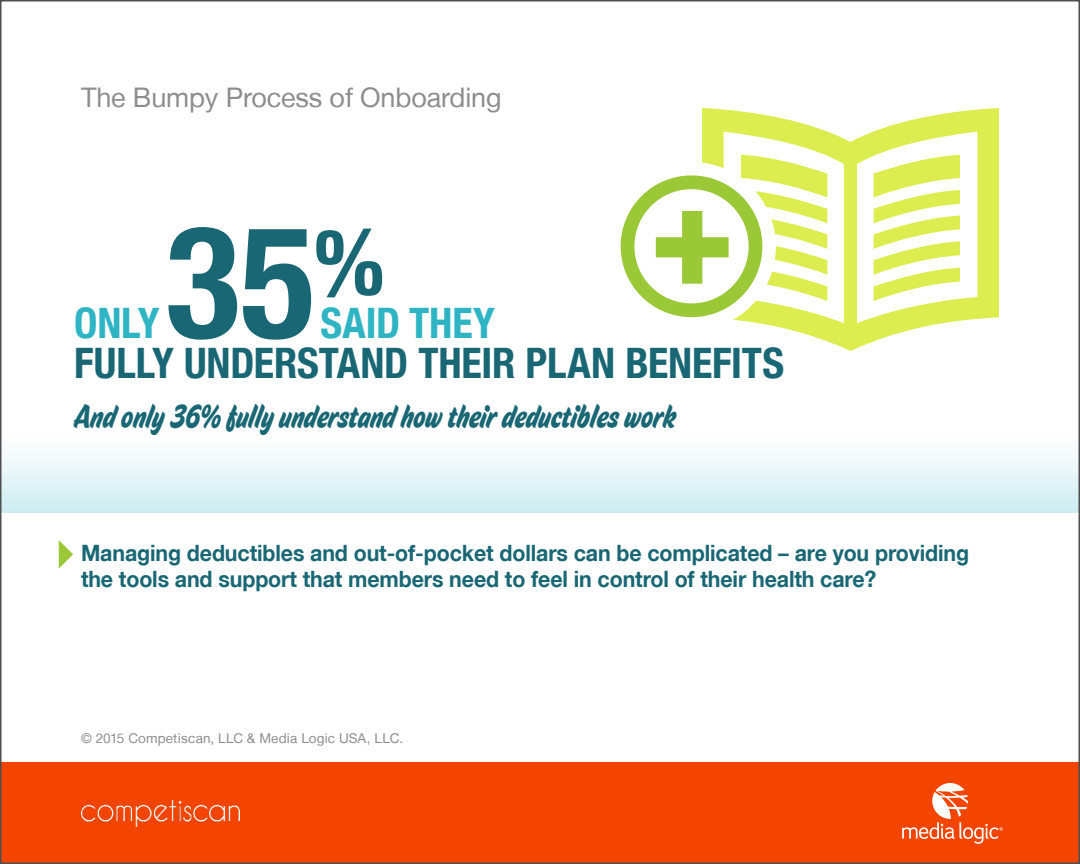
<style>
.page{position:relative;width:1080px;height:864px;background:#fff}
.page>*{position:absolute;margin:0;border:0;box-sizing:border-box;transform-origin:0 0}
.t1{font:700 condensed 156px "Helvetica Neue LT";color:#196774}
.t2{font:700 condensed 42px "Helvetica Neue LT";letter-spacing:-.005em;color:#196774}
.t3{font:700 condensed 42px "Helvetica Neue LT";letter-spacing:-.005em;color:#2fb4c4}
.t4{font:31.5px "House Movements Sign";color:#196774}
.question{font:27px "Helvetica Neue LT";letter-spacing:-.005em;color:#8d8d8d}
.sidebar{font:700 22.5px/25.5px "Helvetica Neue LT";letter-spacing:-.005em;color:#196774;scale:.95 1}
.t5{font:13.5px "Helvetica Neue LT";letter-spacing:.01em;color:#8d8d8d}
</style>
<div class="page">
<div style="left:0;top:405px;width:1080px;height:108px;background:linear-gradient(to bottom,#fff,#d2eef1)"></div>
<svg style="left:702px;top:108px;width:297px;height:243px"></svg>
<div style="left:607px;top:162px;width:169px;height:169px;background:#fff;border-radius:50%"></div>
<svg style="left:621px;top:175px;width:141px;height:142px"></svg>
<svg style="left:59px;top:540px;width:14px;height:29px"></svg>
<div style="left:0;top:763px;width:1080px;height:101px;background:#f34500"></div>
<img style="left:81px;top:800px;width:159px;height:26px">
<svg style="left:902px;top:783px;width:101px;height:61px"></svg>
<p class="question" style="left:81px;top:81px;width:422px">The Bumpy Process of Onboarding</p>
<p class="t3" style="left:74px;top:297px;width:87px">ONLY</p>
<p class="t1" style="left:165px;top:188px;width:221px">35<sup>%</sup></p>
<p class="t3" style="left:321px;top:297px;width:176px">SAID THEY</p>
<p class="t2" style="left:74px;top:338px;width:711px">FULLY UNDERSTAND THEIR PLAN BENEFITS</p>
<p class="t4" style="left:74px;top:397px;width:604px">And only 36% fully understand how their deductibles work</p>
<p class="sidebar" style="left:81px;top:540px;width:936px">Managing deductibles and out-of-pocket dollars can be complicated – are you providing the tools and support that members need to feel in control of their health care?</p>
<p class="t5" style="left:81px;top:730px;width:324px">© 2015 Competiscan, LLC &amp; Media Logic USA, LLC.</p>
</div>
